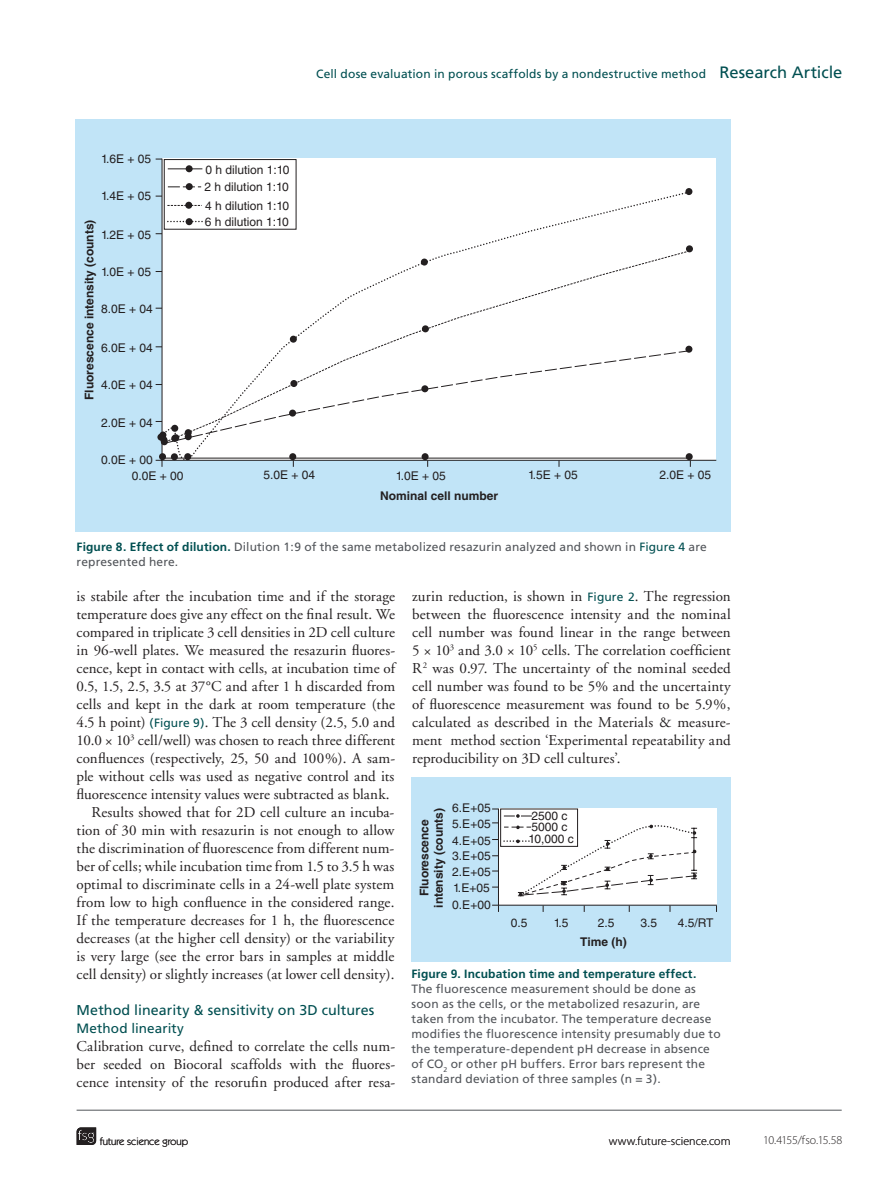
<style>
.page{position:relative;width:885px;height:1191px;background:#fff}
.page>*{position:absolute;margin:0;border:0;box-sizing:border-box;transform-origin:0 0}
.t1{font:15px/18px "Adobe Garamond";letter-spacing:.005em;color:#231f20;text-align:justify}
.t2{font:14.25px "Frutiger";letter-spacing:.005em;color:#004f51}
.t3{font:13.5px "Frutiger";letter-spacing:.01em;color:#004f51}
.t4{font:12px/15px "Frutiger";letter-spacing:.015em;color:#52555a}
.t5{font:12px/16.5px "Helvetica LT Std";color:#231f20;text-align:justify}
.t6{font:700 12px/14.4px "Helvetica LT Std";color:#231f20;text-align:center}
.t7{font:12px "Frutiger";letter-spacing:.015em;color:#004f51}
.t8{font:700 12px "Frutiger";letter-spacing:.015em;color:#004f51}
.t9{font:300 12px "Myriad Pro";letter-spacing:.005em;color:#231f20}
.t10{font:300 12px "Myriad Pro";letter-spacing:-.04em;color:#231f20}
.t11{font:10.5px "Itc Kabel";color:#231f20}
.s1{font-size:16.5px}
.s2{font-weight:700;color:#004f51}
.s3{color:#004f51}
.s4{font-family:"Frutiger";font-size:12px;color:#004f51}
</style>
<div class="page">
<svg style="left:77px;top:1127px;width:19px;height:18px"></svg>
<hr style="left:77px;top:1109px;width:764px;height:1px;background:#52555a">
<div style="left:75px;top:119px;width:655px;height:412px;background:#c1e4f7"></div>
<div style="left:157px;top:433px;width:7px;height:7px;background:#231f20;border-radius:50%"></div>
<div style="left:161px;top:158px;width:556px;height:303px;background:#fff"></div>
<svg style="left:160px;top:190px;width:531px;height:277px;background:#f7f8f9"></svg>
<svg style="left:156px;top:460px;width:7px;height:7px"></svg>
<div style="left:411px;top:777px;width:319px;height:185px;background:#c1e4f7"></div>
<svg style="left:492px;top:808px;width:225px;height:104px;background:#eceff1"></svg>
<p class="t5" style="left:101px;top:151px;width:51px">1.6E + 05</p>
<p class="t5" style="left:101px;top:188px;width:51px">1.4E + 05</p>
<p class="t5" style="left:101px;top:226px;width:51px">1.2E + 05</p>
<p class="t5" style="left:101px;top:263px;width:51px">1.0E + 05</p>
<p class="t5" style="left:101px;top:300px;width:53px">8.0E + 04</p>
<p class="t5" style="left:101px;top:339px;width:53px">6.0E + 04</p>
<p class="t5" style="left:101px;top:377px;width:53px">4.0E + 04</p>
<p class="t5" style="left:101px;top:414px;width:53px">2.0E + 04</p>
<p class="t5" style="left:101px;top:451px;width:53px">0.0E + 00</p>
<p class="t6" style="left:82px;top:400px;width:182px;rotate:-90deg">Fluorescence intensity (counts)</p>
<p class="t7" style="left:316px;top:67px;width:527px">Cell dose evaluation in porous scaffolds by a nondestructive method <span class="s1">Research Article</span></p>
<p class="t5" style="left:205px;top:161px;width:86px">0 h dilution 1:10</p>
<p class="t5" style="left:205px;top:197px;width:86px">4 h dilution 1:10</p>
<p class="t5" style="left:204px;top:179px;width:86px">2 h dilution 1:10</p>
<p class="t5" style="left:205px;top:213px;width:86px">6 h dilution 1:10</p>
<p class="t5" style="left:132px;top:467px;width:53px">0.0E + 00</p>
<p class="t5" style="left:263px;top:467px;width:53px">5.0E + 04</p>
<p class="t5" style="left:396px;top:467px;width:51px">1.0E + 05</p>
<p class="t5" style="left:528px;top:466px;width:51px">1.5E + 05</p>
<p class="t5" style="left:659px;top:466px;width:53px">2.0E + 05</p>
<p class="t6" style="left:380px;top:488px;width:120px">Nominal cell number</p>
<p class="t4" style="left:77px;top:539px;width:631px"><span class="s2">Figure 8. Effect of dilution.</span> Dilution 1:9 of the same metabolized resazurin analyzed and shown in <span class="s3">Figure 4</span> are represented here.</p>
<p class="t1" style="left:77px;top:587px;width:320px">is stabile after the incubation time and if the storage</p>
<p class="t1" style="left:77px;top:605px;width:320px">temperature does give any effect on the final result. We</p>
<p class="t1" style="left:77px;top:623px;width:320px">compared in triplicate 3 cell densities in 2D cell culture</p>
<p class="t1" style="left:77px;top:641px;width:320px">in 96-well plates. We measured the resazurin fluores-</p>
<p class="t1" style="left:77px;top:659px;width:320px">cence, kept in contact with cells, at incubation time of</p>
<p class="t1" style="left:77px;top:677px;width:320px">0.5, 1.5, 2.5, 3.5 at 37°C and after 1 h discarded from</p>
<p class="t1" style="left:77px;top:695px;width:320px">cells and kept in the dark at room temperature (the</p>
<p class="t1" style="left:77px;top:713px;width:320px">4.5 h point) <span class="s4">(Figure 9)</span>. The 3 cell density (2.5, 5.0 and</p>
<p class="t1" style="left:77px;top:731px;width:320px">10.0 × 10<sup>3</sup> cell/well) was chosen to reach three different</p>
<p class="t1" style="left:77px;top:749px;width:320px">confluences (respectively, 25, 50 and 100%). A sam-</p>
<p class="t1" style="left:77px;top:767px;width:319px">ple without cells was used as negative control and its</p>
<p class="t1" style="left:77px;top:785px;width:314px">fluorescence intensity values were subtracted as blank.</p>
<p class="t1" style="left:91px;top:803px;width:304px">Results showed that for 2D cell culture an incuba-</p>
<p class="t1" style="left:77px;top:821px;width:319px">tion of 30 min with resazurin is not enough to allow</p>
<p class="t1" style="left:77px;top:839px;width:319px">the discrimination of fluorescence from different num-</p>
<p class="t1" style="left:77px;top:857px;width:319px">ber of cells; while incubation time from 1.5 to 3.5 h was</p>
<p class="t1" style="left:77px;top:875px;width:319px">optimal to discriminate cells in a 24-well plate system</p>
<p class="t1" style="left:77px;top:893px;width:319px">from low to high confluence in the considered range.</p>
<p class="t1" style="left:77px;top:911px;width:319px">If the temperature decreases for 1 h, the fluorescence</p>
<p class="t1" style="left:77px;top:929px;width:319px">decreases (at the higher cell density) or the variability</p>
<p class="t1" style="left:77px;top:947px;width:319px">is very large (see the error bars in samples at middle</p>
<p class="t1" style="left:77px;top:965px;width:319px">cell density) or slightly increases (at lower cell density).</p>
<p class="t2" style="left:77px;top:1001px;width:299px">Method linearity &amp; sensitivity on 3D cultures</p>
<p class="t3" style="left:77px;top:1020px;width:109px">Method linearity</p>
<p class="t1" style="left:77px;top:1037px;width:320px">Calibration curve, defined to correlate the cells num&shy;ber seeded on Biocoral scaffolds with the fluores&shy;cence intensity of the resorufin produced after resa-</p>
<p class="t1" style="left:412px;top:587px;width:320px">zurin reduction, is shown in <span class="s4">Figure 2</span>. The regression between the fluorescence intensity and the nominal cell number was found linear in the range between 5 × 10<sup>3</sup> and 3.0 × 10<sup>5</sup> cells. The correlation coefficient R<sup>2</sup> was 0.97. The uncertainty of the nominal seeded cell number was found to be 5% and the uncertainty of fluorescence measurement was found to be 5.9%, calculated as described in the Materials &amp; measure&shy;ment method section ‘Experimental repeatability and reproducibility on 3D cell cultures’.</p>
<p class="t5" style="left:452px;top:799px;width:40px">6.E+05<br>5.E+05<br>4.E+05</p>
<p class="t5" style="left:452px;top:848px;width:40px;line-height:15.8px">3.E+05<br>2.E+05<br>1.E+05</p>
<p class="t5" style="left:452px;top:896px;width:40px">0.E+00</p>
<p class="t6" style="left:417px;top:907px;width:101px;rotate:-90deg">Fluorescence intensity (counts)</p>
<p class="t5" style="left:528px;top:809px;width:47px;line-height:11.9px;text-align:left">2500 c<br>5000 c<br>10,000 c</p>
<p class="t5" style="left:510px;top:914px;width:18px">0.5</p>
<p class="t5" style="left:553px;top:914px;width:16px">1.5</p>
<p class="t5" style="left:597px;top:914px;width:18px">2.5</p>
<p class="t5" style="left:640px;top:914px;width:18px">3.5</p>
<p class="t5" style="left:677px;top:914px;width:37px">4.5/RT</p>
<p class="t6" style="left:580px;top:934px;width:48px">Time (h)</p>
<p class="t8" style="left:411px;top:967px;width:286px">Figure 9. Incubation time and temperature effect.</p>
<p class="t4" style="left:411px;top:981px;width:311px">The fluorescence measurement should be done as soon as the cells, or the metabolized resazurin, are taken from the incubator. The temperature decrease modifies the fluorescence intensity presumably due to the temperature-dependent pH decrease in absence of CO<sub>2</sub> or other pH buffers. Error bars represent the standard deviation of three samples (n = 3).</p>
<p class="t11" style="left:100px;top:1135px;width:90px">future science group</p>
<p class="t9" style="left:608px;top:1134px;width:123px">www.future-science.com</p>
<p class="t10" style="left:763px;top:1133px;width:81px">10.4155/fso.15.58</p>
</div>
